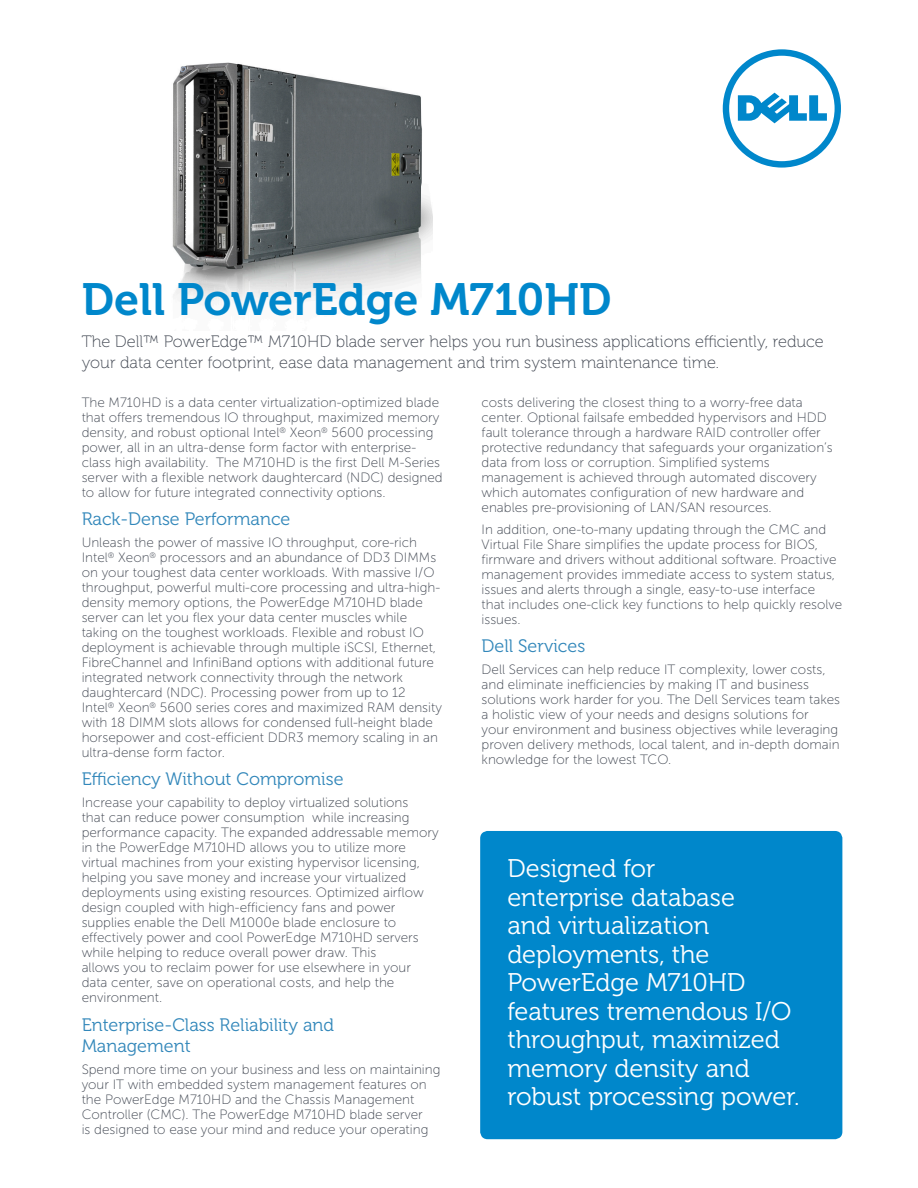
<style>
.page{position:relative;width:918px;height:1188px;background:#fff}
.page>*{position:absolute;margin:0;border:0;box-sizing:border-box;transform-origin:0 0}
.t1{font:45px "Museo For Dell 700";color:#0087cb}
.Box_Quote{font:25.5px/28.5px "Museo For Dell 300";color:#fff}
.Subhead{font:18px/21.6px "Museo For Dell 300";color:#3287ba}
.Subtitle{font:16.5px/21px "Museo For Dell 100";color:#3e444f}
.Body{font:13.5px/15px "Museo Sans For Dell 100";color:#3e444f}
</style>
<div class="page">
<svg style="left:723px;top:49px;width:118px;height:119px"></svg>
<img style="left:172px;top:62px;width:261px;height:240px">
<div style="left:480px;top:831px;width:362px;height:308px;background:#0087cb;border-radius:7px"></div>
<p class="t1" style="left:82px;top:274px;width:531px">Dell PowerEdge M710HD</p>
<p class="Subtitle" style="left:82px;top:332px;width:744px">The Dell™ PowerEdge™ M710HD blade server helps you run business applications efficiently, reduce your data center footprint, ease data management and trim system maintenance time.</p>
<p class="Body" style="left:82px;top:395px;width:363px">The M710HD is a data center virtualization-optimized blade that offers tremendous IO throughput, maximized memory density, and robust optional Intel<sup>®</sup> Xeon<sup>®</sup> 5600 processing power, all in an ultra-dense form factor with enterprise&shy;class high availability. The M710HD is the first Dell M-Series server with a flexible network daughtercard (NDC) designed to allow for future integrated connectivity options.</p>
<p class="Subhead" style="left:82px;top:509px;width:210px">Rack-Dense Performance</p>
<p class="Body" style="left:82px;top:535px;width:362px">Unleash the power of massive IO throughput, core-rich Intel<sup>®</sup> Xeon<sup>®</sup> processors and an abundance of DD3 DIMMs on your toughest data center workloads. With massive I/O throughput, powerful multi-core processing and ultra-high&shy;density memory options, the PowerEdge M710HD blade server can let you flex your data center muscles while taking on the toughest workloads. Flexible and robust IO deployment is achievable through multiple iSCSI, Ethernet, FibreChannel and InfiniBand options with additional future integrated network connectivity through the network daughtercard (NDC). Processing power from up to 12<br>Intel<sup>®</sup> Xeon<sup>®</sup> 5600 series cores and maximized RAM density with 18 DIMM slots allows for condensed full-height blade horsepower and cost-efficient DDR3 memory scaling in an ultra-dense form factor.</p>
<p class="Subhead" style="left:82px;top:769px;width:263px">Efficiency Without Compromise</p>
<p class="Body" style="left:82px;top:795px;width:358px">Increase your capability to deploy virtualized solutions<br>that can reduce power consumption while increasing performance capacity. The expanded addressable memory in the PowerEdge M710HD allows you to utilize more virtual machines from your existing hypervisor licensing, helping you save money and increase your virtualized deployments using existing resources. Optimized airflow design coupled with high-efficiency fans and power supplies enable the Dell M1000e blade enclosure to effectively power and cool PowerEdge M710HD servers while helping to reduce overall power draw. This<br>allows you to reclaim power for use elsewhere in your data center, save on operational costs, and help the environment.</p>
<p class="Subhead" style="left:82px;top:1014px;width:254px">Enterprise-Class Reliability and<br>Management</p>
<p class="Body" style="left:82px;top:1062px;width:360px">Spend more time on your business and less on maintaining your IT with embedded system management features on the PowerEdge M710HD and the Chassis Management Controller (CMC). The PowerEdge M710HD blade server<br>is designed to ease your mind and reduce your operating</p>
<p class="Body" style="left:482px;top:395px;width:353px">costs delivering the closest thing to a worry-free data center. Optional failsafe embedded hypervisors and HDD fault tolerance through a hardware RAID controller offer protective redundancy that safeguards your organization’s data from loss or corruption. Simplified systems management is achieved through automated discovery which automates configuration of new hardware and enables pre-provisioning of LAN/SAN resources.</p>
<p class="Body" style="left:482px;top:522px;width:362px">In addition, one-to-many updating through the CMC and Virtual File Share simplifies the update process for BIOS, firmware and drivers without additional software. Proactive management provides immediate access to system status, issues and alerts through a single, easy-to-use interface<br>that includes one-click key functions to help quickly resolve issues.</p>
<p class="Subhead" style="left:482px;top:636px;width:105px">Dell Services</p>
<p class="Body" style="left:482px;top:662px;width:360px">Dell Services can help reduce IT complexity, lower costs, and eliminate inefficiencies by making IT and business solutions work harder for you. The Dell Services team takes a holistic view of your needs and designs solutions for<br>your environment and business objectives while leveraging proven delivery methods, local talent, and in-depth domain knowledge for the lowest TCO.</p>
<p class="Box_Quote" style="left:507px;top:855px;width:294px">Designed for<br>enterprise database<br>and virtualization deployments, the<br>PowerEdge M710HD features tremendous I/O throughput, maximized memory density and robust processing power.</p>
</div>
